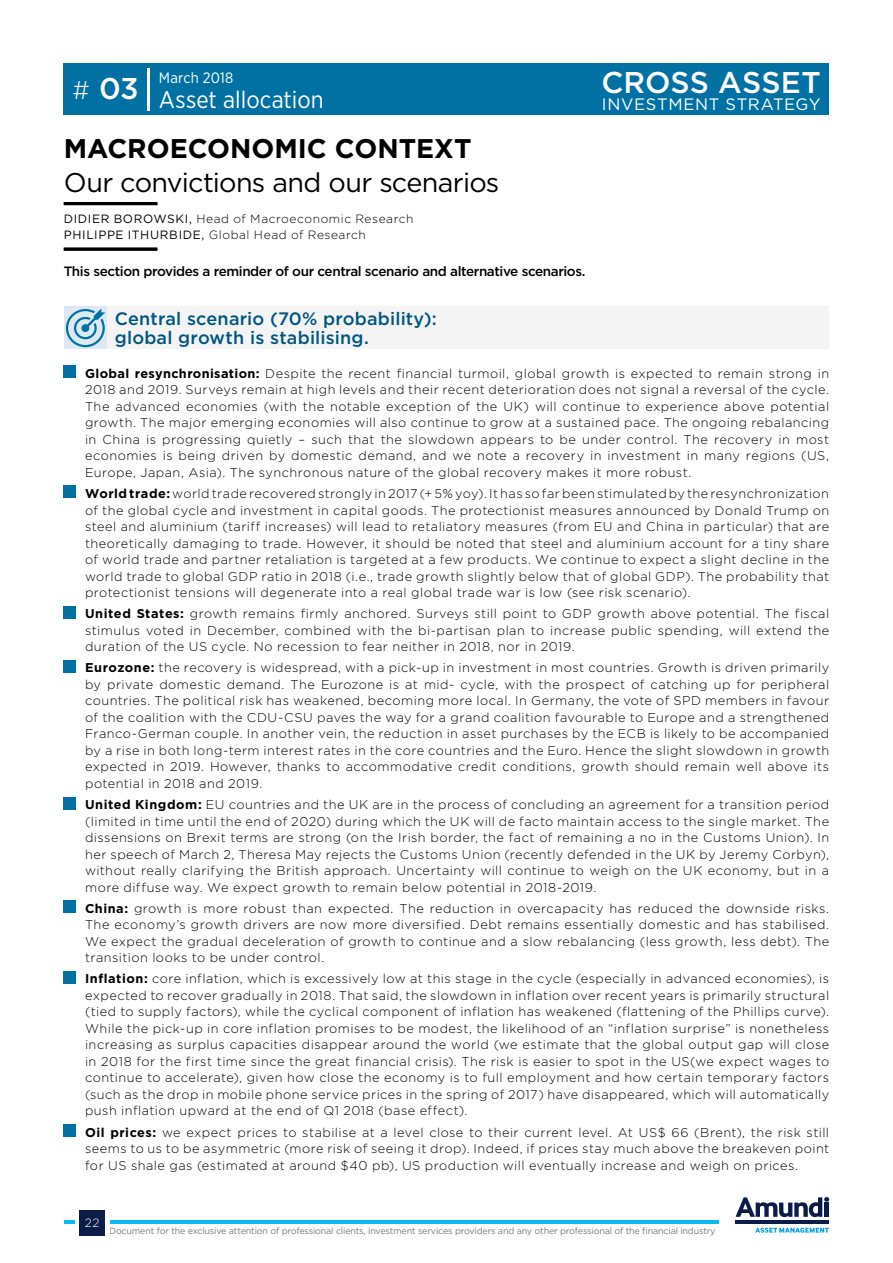
<style>
.page{position:relative;width:893px;height:1263px;background:#fff}
.page>*{position:absolute;margin:0;border:0;box-sizing:border-box;transform-origin:0 0}
.t1{font:500 30px "Gotham";letter-spacing:.005em;color:#fff}
.t2{font:27px "Gotham";letter-spacing:-.025em;color:#000}
.t3{font:700 27px "Gotham";color:#000}
.t4{font:24px "Gotham Narrow";letter-spacing:.005em;color:#fff}
.t5{font:500 18px/19.5px "Gotham";letter-spacing:.01em;color:#005583}
.t6{font:16.5px "Gotham";letter-spacing:.035em;color:#fff}
.t7{font:15px "Gotham Narrow";letter-spacing:.015em;color:#fff}
.t8{font:500 13.5px "Gotham";letter-spacing:-.03em;color:#000}
.t9{font:300 12.75px/16.5px "Gotham";letter-spacing:.035em;color:#000;text-align:justify}
.t10{font:300 12px/16.5px "Gotham";letter-spacing:.05em;color:#000}
.t11{font:300 12px "Gotham";color:#fff}
.t12{font:9px "Gotham";letter-spacing:-.02em;color:#777a7b}
.s1{font-weight:300;font-size:25.5px}
.s2{font-weight:400}
.s3{font-weight:700}
</style>
<div class="page">
<hr style="left:64px;top:1220px;width:655px;height:4px;background:#0bbbef">
<div style="left:75px;top:1206px;width:34px;height:34px;background:#fff"></div>
<div style="left:79px;top:1210px;width:26px;height:25px;background:#0c1c49"></div>
<svg style="left:736px;top:1197px;width:93px;height:20px"></svg>
<div style="left:824px;top:1202px;width:5px;height:15px;background:#0c1c49"></div>
<hr style="left:736px;top:1220px;width:93px;height:4px;background:#0c1c49">
<svg style="left:755px;top:1227px;width:74px;height:6px"></svg>
<div style="left:64px;top:64px;width:765px;height:51px;background:#0071a2"></div>
<hr style="left:148px;top:69px;width:2px;height:42px;background:#fff">
<hr style="left:64px;top:202px;width:93px;height:3px;background:#000">
<hr style="left:64px;top:248px;width:93px;height:3px;background:#000">
<div style="left:106px;top:306px;width:723px;height:43px;background:#f4f4f4"></div>
<div style="left:64px;top:306px;width:42px;height:43px;background:#dce8f4"></div>
<svg style="left:66px;top:308px;width:39px;height:39px"></svg>
<div style="left:64px;top:366px;width:12px;height:12px;background:#0071a2"></div>
<div style="left:64px;top:486px;width:12px;height:12px;background:#0071a2"></div>
<div style="left:64px;top:606px;width:12px;height:12px;background:#0071a2"></div>
<div style="left:64px;top:660px;width:12px;height:12px;background:#0071a2"></div>
<div style="left:64px;top:797px;width:12px;height:12px;background:#0071a2"></div>
<div style="left:64px;top:901px;width:12px;height:12px;background:#0071a2"></div>
<div style="left:64px;top:971px;width:12px;height:12px;background:#0071a2"></div>
<div style="left:64px;top:1124px;width:12px;height:13px;background:#0071a2"></div>
<h1 class="t1" style="left:72px;top:69px;width:68px"><span class="s1">#</span> 03</h1>
<p class="t7" style="left:159px;top:68px;width:76px">March 2018</p>
<h3 class="t4" style="left:159px;top:85px;width:166px">Asset allocation</h3>
<h1 class="t1" style="left:601px;top:63px;width:221px">CROSS ASSET</h1>
<p class="t6" style="left:602px;top:93px;width:220px">INVESTMENT STRATEGY</p>
<h2 class="t3" style="left:64px;top:130px;width:409px">MACROECONOMIC CONTEXT</h2>
<h2 class="t2" style="left:64px;top:165px;width:437px">Our convictions and our scenarios</h2>
<p class="t10" style="left:64px;top:210px;width:351px"><span class="s2">DIDIER BOROWSKI,</span> Head of Macroeconomic Research<br><span class="s2">PHILIPPE ITHURBIDE,</span> Global Head of Research</p>
<p class="t8" style="left:64px;top:262px;width:523px">This section provides a reminder of our central scenario and alternative scenarios.</p>
<h3 class="t5" style="left:115px;top:309px;width:324px">Central scenario (70% probability): global growth is stabilising.</h3>
<p class="t9" style="left:85px;top:365px;width:746px"><span class="s3">Global resynchronisation:</span> Despite the recent financial turmoil, global growth is expected to remain strong in 2018 and 2019. Surveys remain at high levels and their recent deterioration does not signal a reversal of the cycle.<br>The advanced economies (with the notable exception of the UK) will continue to experience above potential growth. The major emerging economies will also continue to grow at a sustained pace. The ongoing rebalancing in China is progressing quietly – such that the slowdown appears to be under control. The recovery in most economies is being driven by domestic demand, and we note a recovery in investment in many regions (US, Europe, Japan, Asia). The synchronous nature of the global recovery makes it more robust.</p>
<p class="t9" style="left:85px;top:485px;width:746px"><span class="s3">World trade:</span> world trade recovered strongly in 2017 (+ 5% yoy). It has so far been stimulated by the resynchronization of the global cycle and investment in capital goods. The protectionist measures announced by Donald Trump on steel and aluminium (tariff increases) will lead to retaliatory measures (from EU and China in particular) that are theoretically damaging to trade. However, it should be noted that steel and aluminium account for a tiny share of world trade and partner retaliation is targeted at a few products. We continue to expect a slight decline in the world trade to global GDP ratio in 2018 (i.e., trade growth slightly below that of global GDP). The probability that protectionist tensions will degenerate into a real global trade war is low (see risk scenario).</p>
<p class="t9" style="left:85px;top:605px;width:746px"><span class="s3">United States:</span> growth remains firmly anchored. Surveys still point to GDP growth above potential. The fiscal stimulus voted in December, combined with the bi-partisan plan to increase public spending, will extend the duration of the US cycle. No recession to fear neither in 2018, nor in 2019.</p>
<p class="t9" style="left:85px;top:659px;width:746px"><span class="s3">Eurozone:</span> the recovery is widespread, with a pick-up in investment in most countries. Growth is driven primarily by private domestic demand. The Eurozone is at mid- cycle, with the prospect of catching up for peripheral countries. The political risk has weakened, becoming more local. In Germany, the vote of SPD members in favour of the coalition with the CDU-CSU paves the way for a grand coalition favourable to Europe and a strengthened Franco-German couple. In another vein, the reduction in asset purchases by the ECB is likely to be accompanied by a rise in both long-term interest rates in the core countries and the Euro. Hence the slight slowdown in growth expected in 2019. However, thanks to accommodative credit conditions, growth should remain well above its potential in 2018 and 2019.</p>
<p class="t9" style="left:85px;top:796px;width:746px"><span class="s3">United Kingdom:</span> EU countries and the UK are in the process of concluding an agreement for a transition period (limited in time until the end of 2020) during which the UK will de facto maintain access to the single market. The dissensions on Brexit terms are strong (on the Irish border, the fact of remaining a no in the Customs Union). In her speech of March 2, Theresa May rejects the Customs Union (recently defended in the UK by Jeremy Corbyn), without really clarifying the British approach. Uncertainty will continue to weigh on the UK economy, but in a more diffuse way. We expect growth to remain below potential in 2018-2019.</p>
<p class="t9" style="left:85px;top:900px;width:746px"><span class="s3">China:</span> growth is more robust than expected. The reduction in overcapacity has reduced the downside risks.<br>The economy’s growth drivers are now more diversified. Debt remains essentially domestic and has stabilised.<br>We expect the gradual deceleration of growth to continue and a slow rebalancing (less growth, less debt). The transition looks to be under control.</p>
<p class="t9" style="left:85px;top:970px;width:746px"><span class="s3">Inflation:</span> core inflation, which is excessively low at this stage in the cycle (especially in advanced economies), is expected to recover gradually in 2018. That said, the slowdown in inflation over recent years is primarily structural (tied to supply factors), while the cyclical component of inflation has weakened (flattening of the Phillips curve).<br>While the pick-up in core inflation promises to be modest, the likelihood of an “inflation surprise” is nonetheless increasing as surplus capacities disappear around the world (we estimate that the global output gap will close in 2018 for the first time since the great financial crisis). The risk is easier to spot in the US(we expect wages to continue to accelerate), given how close the economy is to full employment and how certain temporary factors (such as the drop in mobile phone service prices in the spring of 2017) have disappeared, which will automatically push inflation upward at the end of Q1 2018 (base effect).</p>
<p class="t9" style="left:85px;top:1123px;width:746px"><span class="s3">Oil prices:</span> we expect prices to stabilise at a level close to their current level. At US$ 66 (Brent), the risk still seems to us to be asymmetric (more risk of seeing it drop). Indeed, if prices stay much above the breakeven point for US shale gas (estimated at around $40 pb), US production will eventually increase and weigh on prices.</p>
<p class="t11" style="left:85px;top:1215px;width:16px">22</p>
<p class="t12" style="left:109px;top:1225px;width:608px">Document for the exclusive attention of professional clients, investment services providers and any other professional of the financial industry</p>
</div>
